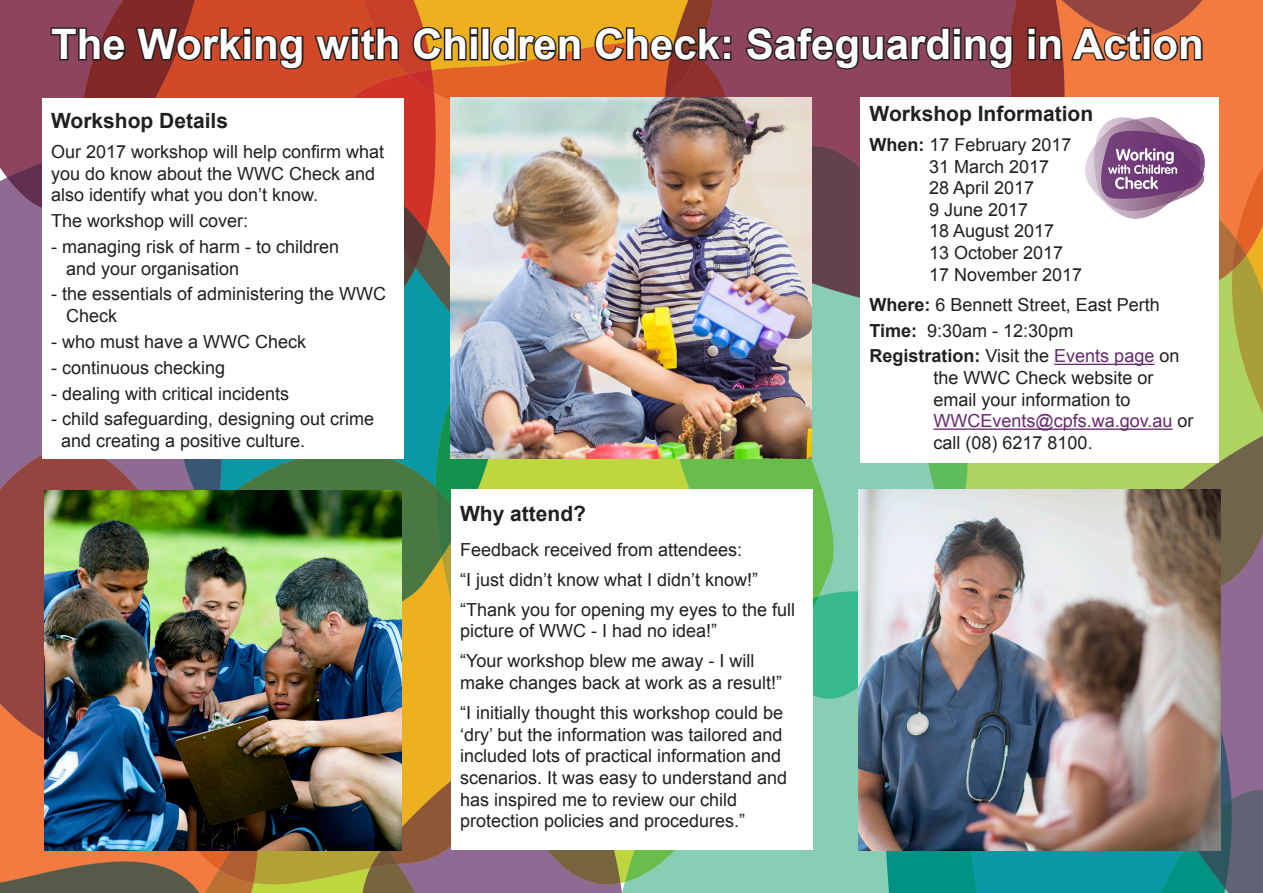
<style>
.page{position:relative;width:1263px;height:893px;background:#fff}
.page>*{position:absolute;margin:0;border:0;box-sizing:border-box;transform-origin:0 0}
.t1{font:700 42px "Arial";color:#fff}
.t2{font:700 21px "Arial";color:#231f20}
.t3{font:18px/21.6px "Arial";color:#231f20}
.t4{font:18px/21.6px "Arial";color:#66296f}
.s1{font-weight:700}
.s2{color:#66296f}
.s3{color:#231f20}
</style>
<div class="page">
<img style="left:0;top:0;width:1263px;height:893px">
<svg style="left:49px;top:26px;width:79px;height:36px;background:#622f3a"></svg>
<svg style="left:134px;top:25px;width:172px;height:46px;background:#883424"></svg>
<svg style="left:312px;top:24px;width:88px;height:54px;background:#9d3b25"></svg>
<svg style="left:411px;top:25px;width:69px;height:37px;background:#936320"></svg>
<div style="left:481px;top:27px;width:9px;height:33px;border:3px solid #231f20"></div>
<svg style="left:490px;top:26px;width:92px;height:37px;background:#9a6f20"></svg>
<svg style="left:593px;top:25px;width:140px;height:38px;background:#844e2a"></svg>
<svg style="left:744px;top:25px;width:271px;height:46px;background:#673647"></svg>
<svg style="left:1026px;top:26px;width:37px;height:36px"></svg>
<svg style="left:1069px;top:24px;width:135px;height:54px;background:#b45e36"></svg>
<div style="left:43px;top:98px;width:361px;height:361px;background:#fff"></div>
<div style="left:860px;top:98px;width:359px;height:365px;background:#fff"></div>
<img style="left:859px;top:489px;width:361px;height:361px">
<div style="left:451px;top:489px;width:361px;height:361px;background:#fff"></div>
<img style="left:451px;top:98px;width:361px;height:361px">
<img style="left:45px;top:490px;width:357px;height:361px">
<hr style="left:1054px;top:364px;width:100px;height:1px;background:#66296f">
<hr style="left:933px;top:428px;width:239px;height:2px;background:#66296f">
<img style="left:1085px;top:117px;width:120px;height:102px">
<p class="t1" style="left:51px;top:16px;width:1154px">The Working with Children Check: Safeguarding in Action</p>
<p class="t2" style="left:51px;top:107px;width:178px">Workshop Details</p>
<p class="t3" style="left:51px;top:141px;width:335px">Our 2017 workshop will help confirm what</p>
<p class="t3" style="left:51px;top:163px;width:326px">you do know about the WWC Check and</p>
<p class="t3" style="left:51px;top:184px;width:269px">also identify what you don’t know.</p>
<p class="t3" style="left:51px;top:210px;width:199px">The workshop will cover:</p>
<p class="t3" style="left:66px;top:236px;width:275px;text-indent:-15px">- managing risk of harm - to children and your organisation</p>
<p class="t3" style="left:66px;top:283px;width:322px;text-indent:-15px">- the essentials of administering the WWC<br>Check</p>
<p class="t3" style="left:51px;top:331px;width:257px">- who must have a WWC Check</p>
<p class="t3" style="left:51px;top:357px;width:176px">- continuous checking</p>
<p class="t3" style="left:51px;top:383px;width:240px">- dealing with critical incidents</p>
<p class="t3" style="left:61px;top:408px;width:315px;text-indent:-10px">- child safeguarding, designing out crime and creating a positive culture.</p>
<p class="t2" style="left:460px;top:500px;width:127px">Why attend?</p>
<p class="t3" style="left:460px;top:539px;width:284px">Feedback received from attendees:</p>
<p class="t3" style="left:460px;top:569px;width:300px">“I just didn’t know what I didn’t know!”</p>
<p class="t3" style="left:460px;top:599px;width:337px">“Thank you for opening my eyes to the full picture of WWC - I had no idea!”</p>
<p class="t3" style="left:460px;top:650px;width:324px">“Your workshop blew me away - I will make changes back at work as a result!”</p>
<p class="t3" style="left:460px;top:702px;width:325px">“I initially thought this workshop could be</p>
<p class="t3" style="left:460px;top:724px;width:324px">‘dry’ but the information was tailored and</p>
<p class="t3" style="left:460px;top:745px;width:323px">included lots of practical information and</p>
<p class="t3" style="left:460px;top:767px;width:329px">scenarios. It was easy to understand and has inspired me to review our child</p>
<p class="t3" style="left:460px;top:810px;width:287px">protection policies and procedures.”</p>
<p class="t2" style="left:869px;top:100px;width:225px">Workshop Information</p>
<p class="t3" style="left:869px;top:134px;width:204px"><span class="s1">When:</span> 17 February 2017</p>
<p class="t3" style="left:929px;top:156px;width:122px">31 March 2017</p>
<p class="t3" style="left:929px;top:177px;width:107px">28 April 2017</p>
<p class="t3" style="left:929px;top:199px;width:101px">9 June 2017</p>
<p class="t3" style="left:929px;top:220px;width:127px">18 August 2017</p>
<p class="t3" style="left:929px;top:242px;width:136px">13 October 2017</p>
<p class="t3" style="left:929px;top:264px;width:155px">17 November 2017</p>
<p class="t3" style="left:869px;top:294px;width:292px"><span class="s1">Where:</span> 6 Bennett Street, East Perth</p>
<p class="t3" style="left:869px;top:320px;width:205px"><span class="s1">Time:</span> 9:30am - 12:30pm</p>
<p class="t3" style="left:933px;top:346px;width:247px;text-indent:-64px"><span class="s1">Registration:</span> Visit the <span class="s2">Events page</span> on the WWC Check website or</p>
<p class="t3" style="left:933px;top:389px;width:199px">email your information to</p>
<p class="t4" style="left:933px;top:410px;width:262px">WWCEvents@cpfs.wa.gov.au <span class="s3">or call (08) 6217 8100.</span></p>
</div>
